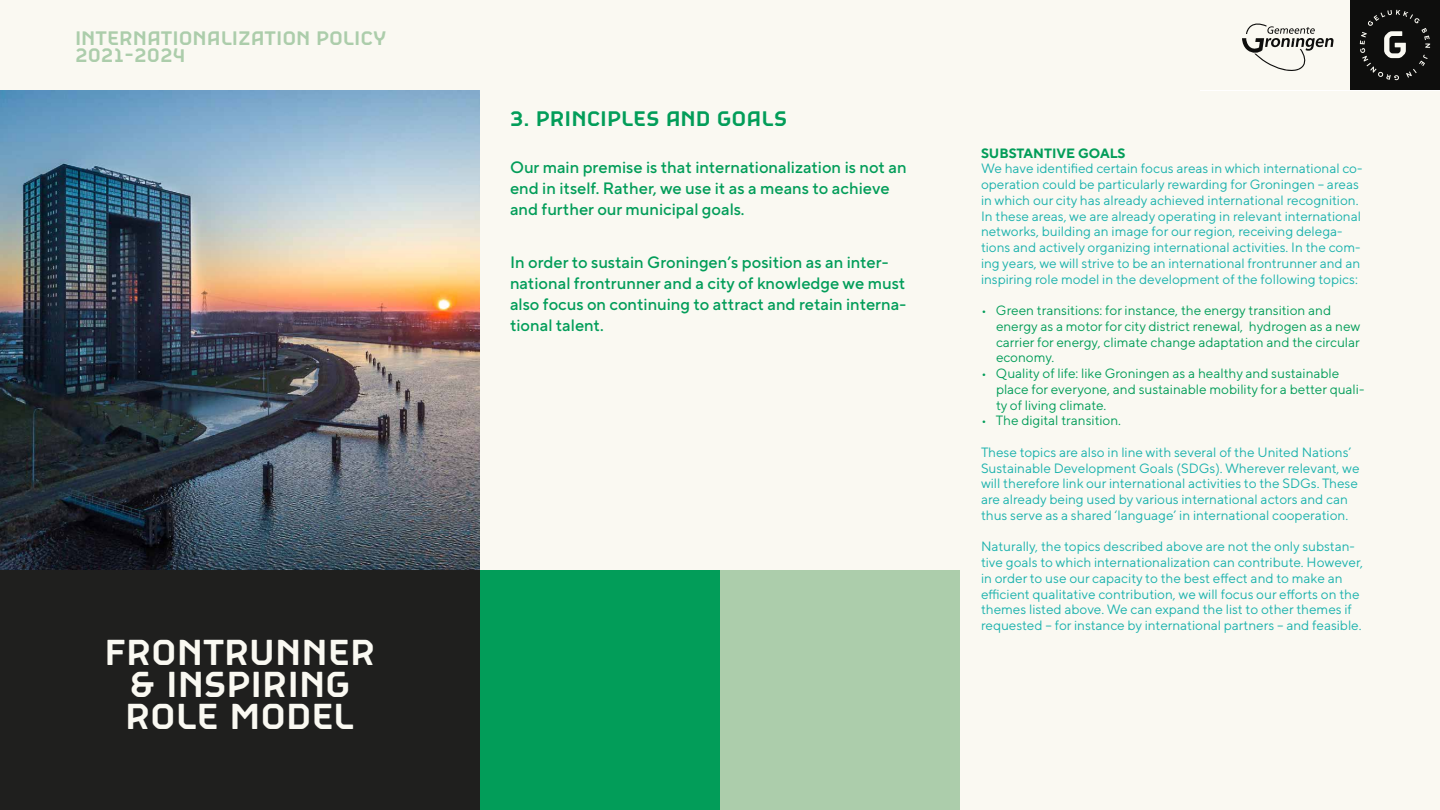
<style>
.page{position:relative;width:1440px;height:810px;background:#fff}
.page>*{position:absolute;margin:0;border:0;box-sizing:border-box;transform-origin:0 0}
.t1{font:36px "Gronika";color:#faf9f2}
.t2{font:21px "Gronika";color:#029d59}
.t3{font:19.5px/16.5px "Gronika";color:#accdab}
.t4{font:500 16.5px/21px "TT Norms Pro";color:#029d59}
.t5{font:13.5px/15.8px "TT Norms Pro";color:#1bb2ad}
.t6{font:13.5px/15.8px "TT Norms Pro";color:#029d59}
.t7{font:700 13.5px "TT Norms Pro";color:#029d59}
</style>
<div class="page">
<div style="left:480px;top:330px;width:480px;height:240px;background:#faf9f2"></div>
<div style="left:960px;top:330px;width:240px;height:240px;background:#faf9f2"></div>
<div style="left:960px;top:90px;width:240px;height:240px;background:#faf9f2"></div>
<div style="left:480px;top:90px;width:240px;height:240px;background:#faf9f2"></div>
<div style="left:1200px;top:331px;width:240px;height:240px;background:#faf9f2"></div>
<div style="left:1200px;top:91px;width:240px;height:240px;background:#faf9f2"></div>
<div style="left:720px;top:90px;width:240px;height:240px;background:#faf9f2"></div>
<img style="left:0;top:90px;width:480px;height:480px">
<div style="left:960px;top:570px;width:240px;height:240px;background:#faf9f2"></div>
<div style="left:0;top:570px;width:240px;height:240px;background:#1f1f1e"></div>
<div style="left:240px;top:570px;width:240px;height:240px;background:#1f1f1e"></div>
<div style="left:1200px;top:570px;width:240px;height:240px;background:#faf9f2"></div>
<div style="left:480px;top:570px;width:240px;height:240px;background:#029d59"></div>
<div style="left:720px;top:570px;width:240px;height:240px;background:#accdab"></div>
<div style="left:0;top:0;width:1440px;height:90px;background:#faf9f2"></div>
<div style="left:1350px;top:0;width:90px;height:90px;background:#0e0e0d"></div>
<svg style="left:1360px;top:10px;width:70px;height:70px"></svg>
<svg style="left:1242px;top:23px;width:92px;height:48px"></svg>
<h3 class="t3" style="left:75px;top:29px;width:313px">INTERNATIONALIZATION POLICY<br>2021-2024</h3>
<p class="t1" style="left:105px;top:629px;width:272px">FRONTRUNNER</p>
<p class="t1" style="left:129px;top:662px;width:223px">&amp; INSPIRING</p>
<p class="t1" style="left:125px;top:694px;width:231px">ROLE MODEL</p>
<p class="t2" style="left:510px;top:105px;width:279px">3. PRINCIPLES AND GOALS</p>
<p class="t4" style="left:510px;top:156px;width:398px">Our main premise is that internationalization is not an end in itself. Rather, we use it as a means to achieve and further our municipal goals.</p>
<p class="t4" style="left:510px;top:251px;width:398px">In order to sustain Groningen’s position as an inter&shy;national frontrunner and a city of knowledge we must also focus on continuing to attract and retain interna&shy;tional talent.</p>
<p class="t7" style="left:981px;top:144px;width:146px">SUBSTANTIVE GOALS</p>
<p class="t5" style="left:981px;top:160px;width:383px">We have identified certain focus areas in which international co&shy;operation could be particularly rewarding for Groningen – areas in which our city has already achieved international recognition.<br>In these areas, we are already operating in relevant international networks, building an image for our region, receiving delega&shy;tions and actively organizing international activities. In the com&shy;ing years, we will strive to be an international frontrunner and an inspiring role model in the development of the following topics:</p>
<p class="t6" style="left:996px;top:302px;width:366px;text-indent:-15px">• Green transitions: for instance, the energy transition and energy as a motor for city district renewal, hydrogen as a new carrier for energy, climate change adaptation and the circular economy.</p>
<p class="t6" style="left:996px;top:365px;width:370px;text-indent:-15px">• Quality of life: like Groningen as a healthy and sustainable place for everyone, and sustainable mobility for a better quali&shy;ty of living climate.</p>
<p class="t6" style="left:981px;top:412px;width:142px">• The digital transition.</p>
<p class="t5" style="left:981px;top:444px;width:380px">These topics are also in line with several of the United Nations’ Sustainable Development Goals (SDGs). Wherever relevant, we will therefore link our international activities to the SDGs. These are already being used by various international actors and can thus serve as a shared ‘language’ in international cooperation.</p>
<p class="t5" style="left:981px;top:538px;width:384px">Naturally, the topics described above are not the only substan&shy;tive goals to which internationalization can contribute. However, in order to use our capacity to the best effect and to make an efficient qualitative contribution, we will focus our efforts on the themes listed above. We can expand the list to other themes if requested – for instance by international partners – and feasible.</p>
</div>
